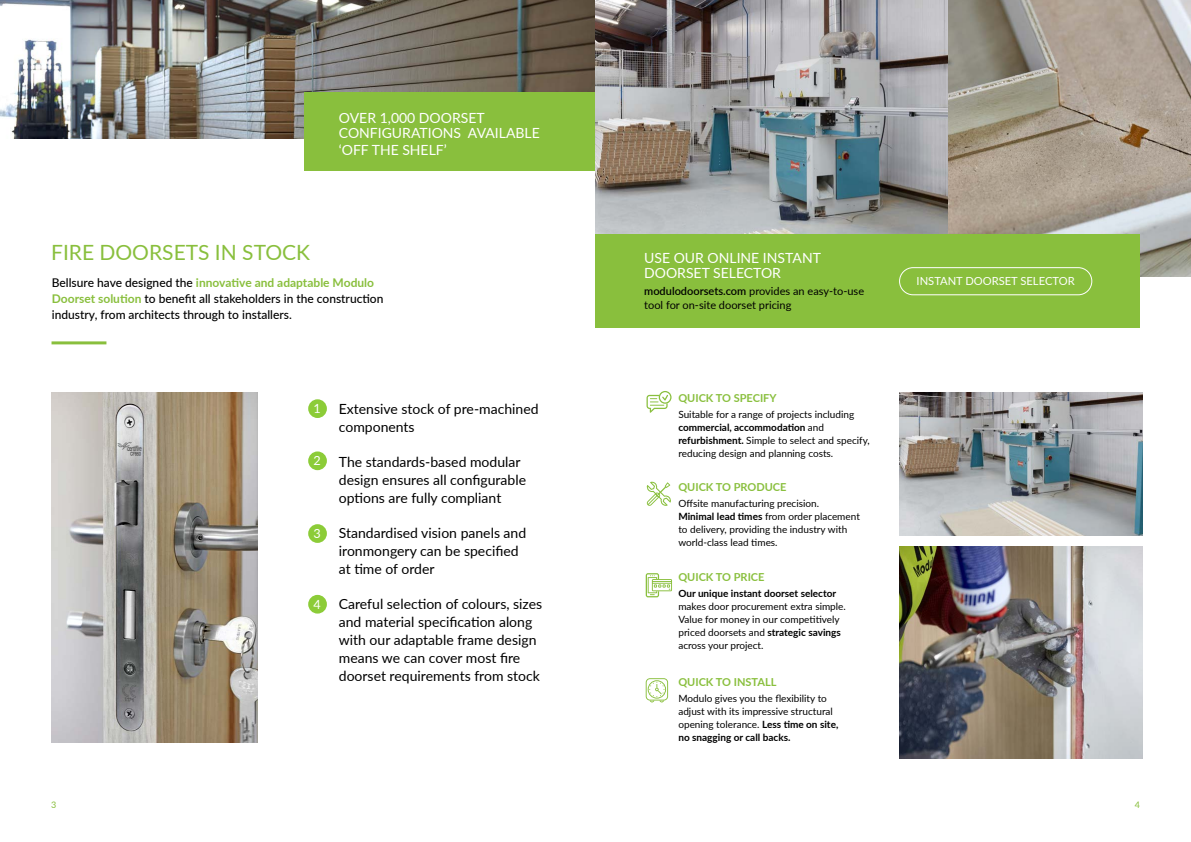
<style>
.page{position:relative;width:1191px;height:842px;background:#fff}
.page>*{position:absolute;margin:0;border:0;box-sizing:border-box;transform-origin:0 0}
.t1{font:21px "Lato";color:#89bf3d}
.t2{font:14px/18px "Lato";color:#000}
.t3{font:14px/15px "Lato";color:#fff}
.t4{font:12.6px "Lato";color:#fff}
.t5{font:500 12px/16px "Lato";color:#000}
.t6{font:11.2px "Lato";color:#fff}
.t7{font:11px/14px "Lato";color:#000}
.t8{font:700 11px "Lato";color:#89bf3d}
.t9{font:10px/13px "Lato";color:#000}
.t10{font:700 10px "Lato";color:#000}
.t11{font:9px "Lato";color:#89bf3d}
.s1{font-weight:700;color:#89bf3d}
.s2{font-weight:600}
.s3{font-weight:700}
</style>
<div class="page">
<img style="left:0;top:0;width:595px;height:138px">
<div style="left:304px;top:92px;width:292px;height:79px;background:#89bf3d"></div>
<img style="left:899px;top:546px;width:243px;height:212px">
<img style="left:51px;top:392px;width:206px;height:351px">
<img style="left:899px;top:392px;width:243px;height:143px">
<img style="left:947px;top:0;width:244px;height:276px">
<img style="left:595px;top:0;width:352px;height:234px">
<div style="left:595px;top:234px;width:545px;height:93px;background:#89bf3d"></div>
<div style="left:899px;top:267px;width:193px;height:28px;border:1px solid #fff;border-radius:14px"></div>
<hr style="left:52px;top:341px;width:54px;height:3px;background:#89bf3d">
<svg style="left:646px;top:391px;width:25px;height:22px"></svg>
<svg style="left:645px;top:678px;width:23px;height:24px"></svg>
<svg style="left:645px;top:573px;width:27px;height:24px"></svg>
<svg style="left:646px;top:482px;width:25px;height:24px"></svg>
<div style="left:308px;top:399px;width:19px;height:19px;background:#8ccc38;border-radius:50%"></div>
<div style="left:308px;top:451px;width:19px;height:19px;background:#8ccc38;border-radius:50%"></div>
<div style="left:308px;top:524px;width:19px;height:19px;background:#8ccc38;border-radius:50%"></div>
<div style="left:308px;top:595px;width:19px;height:19px;background:#8ccc38;border-radius:50%"></div>
<h2 class="t3" style="left:339px;top:109px;width:202px">OVER 1,000 DOORSET<br>CONFIGURATIONS AVAILABLE</h2>
<h2 class="t3" style="left:339px;top:142px;width:109px">‘OFF THE SHELF’</h2>
<h1 class="t1" style="left:51px;top:237px;width:260px">FIRE DOORSETS IN STOCK</h1>
<p class="t5" style="left:52px;top:275px;width:333px">Bellsure have designed the <span class="s1">innovative and adaptable Modulo<br>Doorset solution</span> to benefit all stakeholders in the construction industry, from architects through to installers.</p>
<p class="t4" style="left:313px;top:399px;width:9px">1</p>
<p class="t4" style="left:313px;top:451px;width:9px">2</p>
<p class="t4" style="left:313px;top:524px;width:9px">3</p>
<p class="t4" style="left:313px;top:595px;width:9px">4</p>
<h2 class="t2" style="left:339px;top:399px;width:201px">Extensive stock of pre-machined components</h2>
<h2 class="t2" style="left:339px;top:452px;width:189px">The standards-based modular design ensures all configurable options are fully compliant</h2>
<h2 class="t2" style="left:339px;top:523px;width:189px">Standardised vision panels and ironmongery can be specified at time of order</h2>
<h2 class="t2" style="left:339px;top:594px;width:205px">Careful selection of colours, sizes and material specification along with our adaptable frame design means we can cover most fire doorset requirements from stock</h2>
<h2 class="t3" style="left:644px;top:250px;width:178px">USE OUR ONLINE INSTANT<br>DOORSET SELECTOR</h2>
<p class="t7" style="left:644px;top:284px;width:221px"><span class="s2">modulodoorsets.com</span> provides an easy-to-use tool for on-site doorset pricing</p>
<p class="t8" style="left:678px;top:390px;width:100px">QUICK TO SPECIFY</p>
<p class="t9" style="left:678px;top:407px;width:193px">Suitable for a range of projects including <span class="s3">commercial, accommodation</span> and <span class="s3">refurbishment.</span> Simple to select and specify, reducing design and planning costs.</p>
<p class="t8" style="left:678px;top:479px;width:110px">QUICK TO PRODUCE</p>
<p class="t9" style="left:678px;top:497px;width:183px">Offsite manufacturing precision.<br><span class="s3">Minimal lead times</span> from order placement to delivery, providing the industry with world-class lead times.</p>
<p class="t8" style="left:678px;top:569px;width:88px">QUICK TO PRICE</p>
<p class="t10" style="left:678px;top:586px;width:159px">Our unique instant doorset selector</p>
<p class="t9" style="left:678px;top:599px;width:169px">makes door procurement extra simple.<br>Value for money in our competitively priced doorsets and <span class="s3">strategic savings </span>across your project.</p>
<p class="t8" style="left:678px;top:674px;width:100px">QUICK TO INSTALL</p>
<p class="t9" style="left:678px;top:692px;width:161px">Modulo gives you the flexibility to adjust with its impressive structural opening tolerance. <span class="s3">Less time on site, no snagging or call backs.</span></p>
<p class="t6" style="left:916px;top:273px;width:159px">INSTANT DOORSET SELECTOR</p>
<p class="t11" style="left:51px;top:798px;width:7px">3</p>
<p class="t11" style="left:1134px;top:798px;width:7px">4</p>
</div>
